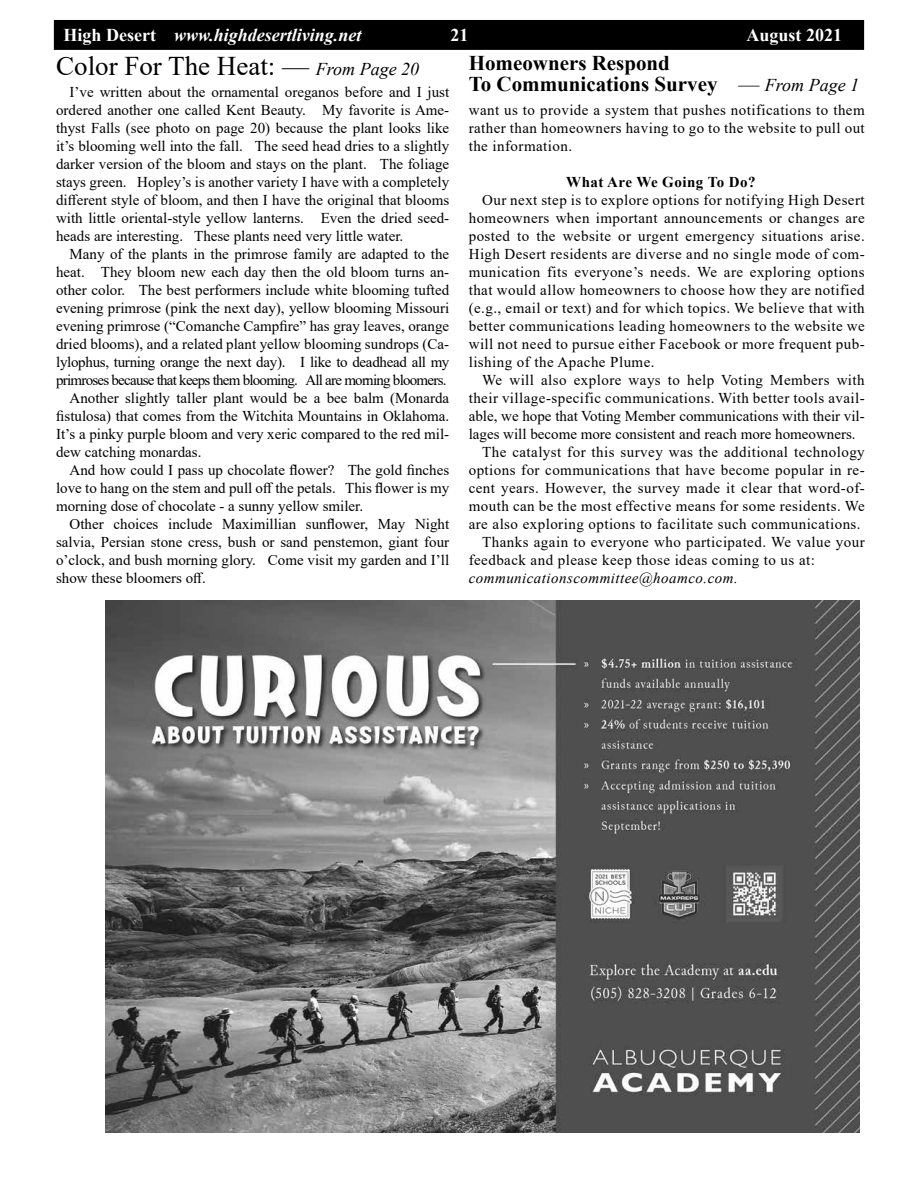
<style>
.page{position:relative;width:918px;height:1188px;background:#fff}
.page>*{position:absolute;margin:0;border:0;box-sizing:border-box;transform-origin:0 0}
.t1{font:27px "Times New Roman";color:#000}
.t2{font:700 21px/21px "Times New Roman";color:#000}
.t3{font:italic 700 18px "Times New Roman";color:#fefefe}
.t4{font:700 18px "Times New Roman";color:#fefefe}
.t5{font:15px/18px "Times New Roman";color:#000;text-align:justify}
.t6{font:15px "Times New Roman";letter-spacing:.03em;color:#000}
.t7{font:15px "Times New Roman";letter-spacing:-.05em;color:#000}
.t8{font:15px "Times New Roman";letter-spacing:-.02em;color:#000}
.t9{font:italic 15px "Times New Roman";letter-spacing:.03em;color:#000}
.t10{font:700 15px "Times New Roman";letter-spacing:.03em;color:#000}
.s1{font-style:normal}
.s2{font-style:italic;font-size:18px}
.s3{font-weight:400}
.s4{font-weight:400;font-style:italic;font-size:18px}
</style>
<div class="page">
<div style="left:54px;top:20px;width:810px;height:29px;background:#000"></div>
<div style="left:54px;top:20px;width:810px;height:30px;border:1px solid #000"></div>
<img style="left:106px;top:600px;width:754px;height:533px">
<p class="t3" style="left:64px;top:22px;width:299px"><span class="s1">High Desert</span> www.highdesertliving.net</p>
<p class="t4" style="left:451px;top:22px;width:19px">21</p>
<p class="t4" style="left:747px;top:22px;width:97px">August 2021</p>
<h1 class="t1" style="left:56px;top:47px;width:365px">Color For The Heat: — <span class="s2">From Page 20</span></h1>
<h2 class="t2" style="left:469px;top:52px;width:392px">Homeowners Respond<br>To Communications Survey <span class="s3">—</span> <span class="s4">From Page 1</span></h2>
<p class="t5" style="left:469px;top:101px;width:398px">want us to provide a system that pushes notifications to them rather than homeowners having to go to the website to pull out the information.</p>
<p class="t10" style="left:566px;top:171px;width:191px">What Are We Going To Do?</p>
<p class="t5" style="left:469px;top:191px;width:398px;text-indent:14px">Our next step is to explore options for notifying High Desert homeowners when important announcements or changes are posted to the website or urgent emergency situations arise.<br>High Desert residents are diverse and no single mode of com&shy;munication fits everyone’s needs. We are exploring options that would allow homeowners to choose how they are notified (e.g., email or text) and for which topics. We believe that with better communications leading homeowners to the website we will not need to pursue either Facebook or more frequent pub&shy;lishing of the Apache Plume.</p>
<p class="t6" style="left:482px;top:370px;width:384px">We will also explore ways to help Voting Members with</p>
<p class="t6" style="left:469px;top:388px;width:398px">their village-specific communications. With better tools avail-</p>
<p class="t5" style="left:469px;top:407px;width:398px">able, we hope that Voting Member communications with their vil-</p>
<p class="t5" style="left:469px;top:425px;width:389px">lages will become more consistent and reach more homeowners.</p>
<p class="t6" style="left:482px;top:442px;width:384px">The catalyst for this survey was the additional technology</p>
<p class="t6" style="left:469px;top:460px;width:398px">options for communications that have become popular in re-</p>
<p class="t6" style="left:469px;top:478px;width:398px">cent years. However, the survey made it clear that word-of-</p>
<p class="t6" style="left:469px;top:496px;width:398px">mouth can be the most effective means for some residents. We</p>
<p class="t6" style="left:469px;top:514px;width:393px">are also exploring options to facilitate such communications.</p>
<p class="t6" style="left:482px;top:532px;width:384px">Thanks again to everyone who participated. We value your</p>
<p class="t6" style="left:469px;top:550px;width:348px">feedback and please keep those ideas coming to us at:</p>
<p class="t9" style="left:469px;top:568px;width:271px">communicationscommittee@hoamco.com.</p>
<p class="t5" style="left:56px;top:83px;width:395px;text-indent:14px">I’ve written about the ornamental oreganos before and I just ordered another one called Kent Beauty. My favorite is Ame&shy;thyst Falls (see photo on page 20) because the plant looks like it’s blooming well into the fall. The seed head dries to a slightly darker version of the bloom and stays on the plant. The foliage stays green. Hopley’s is another variety I have with a completely different style of bloom, and then I have the original that blooms with little oriental-style yellow lanterns. Even the dried seed&shy;heads are interesting. These plants need very little water.</p>
<p class="t5" style="left:70px;top:245px;width:381px">Many of the plants in the primrose family are adapted to the</p>
<p class="t5" style="left:56px;top:263px;width:395px">heat. They bloom new each day then the old bloom turns an-</p>
<p class="t5" style="left:56px;top:281px;width:395px">other color. The best performers include white blooming tufted</p>
<p class="t5" style="left:56px;top:299px;width:395px">evening primrose (pink the next day), yellow blooming Missouri</p>
<p class="t5" style="left:56px;top:317px;width:395px">evening primrose (“Comanche Campfire” has gray leaves, orange</p>
<p class="t5" style="left:56px;top:335px;width:395px">dried blooms), and a related plant yellow blooming sundrops (Ca-</p>
<p class="t8" style="left:56px;top:352px;width:395px">lylophus, turning orange the next day). I like to deadhead all my</p>
<p class="t7" style="left:56px;top:370px;width:392px">primroses because that keeps them blooming. All are morning bloomers.</p>
<p class="t5" style="left:70px;top:389px;width:381px">Another slightly taller plant would be a bee balm (Monarda</p>
<p class="t5" style="left:56px;top:407px;width:395px">fistulosa) that comes from the Witchita Mountains in Oklahoma.</p>
<p class="t5" style="left:56px;top:425px;width:395px">It’s a pinky purple bloom and very xeric compared to the red mil-</p>
<p class="t5" style="left:56px;top:443px;width:147px">dew catching monardas.</p>
<p class="t5" style="left:70px;top:461px;width:381px">And how could I pass up chocolate flower? The gold finches</p>
<p class="t5" style="left:56px;top:479px;width:395px">love to hang on the stem and pull off the petals. This flower is my</p>
<p class="t5" style="left:56px;top:497px;width:309px">morning dose of chocolate - a sunny yellow smiler.</p>
<p class="t5" style="left:70px;top:515px;width:381px">Other choices include Maximillian sunflower, May Night</p>
<p class="t5" style="left:56px;top:533px;width:395px">salvia, Persian stone cress, bush or sand penstemon, giant four</p>
<p class="t5" style="left:56px;top:551px;width:395px">o’clock, and bush morning glory. Come visit my garden and I’ll</p>
<p class="t5" style="left:56px;top:569px;width:151px">show these bloomers off.</p>
</div>
